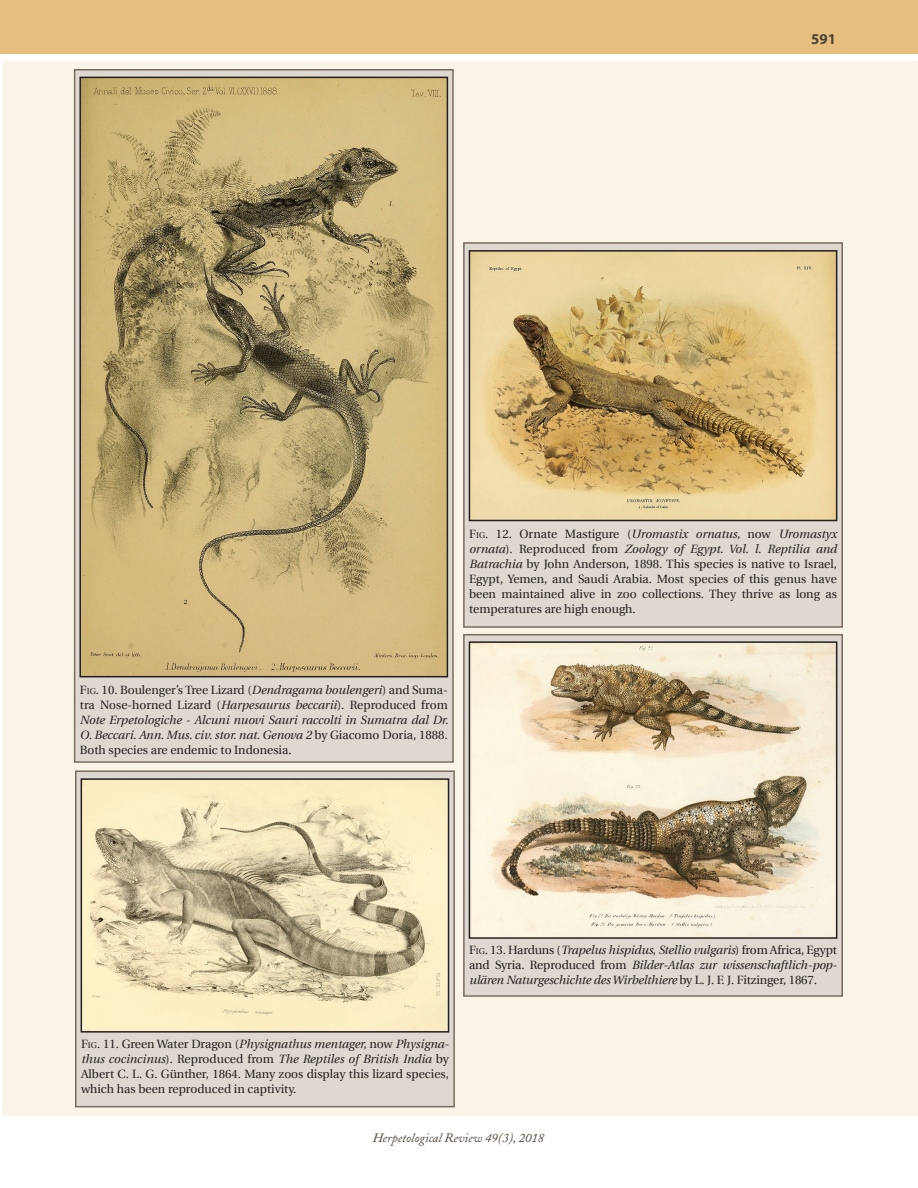
<style>
.page{position:relative;width:918px;height:1188px;background:#fff}
.page>*{position:absolute;margin:0;border:0;box-sizing:border-box;transform-origin:0 0}
.t1{font:700 15px "Myriad Pro";color:#504137}
.t2{font:italic 12.75px "Adobe Caslon";color:#504137}
.t3{font:12px/15px "Utopia";color:#231f20;text-align:justify}
.t4{font:italic 12px/15px "Utopia";letter-spacing:-.01em;color:#231f20;text-align:justify}
.s1{font-style:inherit}
.s2{font-size:8.4px}
.s3{font-style:italic}
.s4{font-style:normal}
.s5{font-style:normal;font-size:8.4px}
</style>
<div class="page">
<div style="left:0;top:0;width:918px;height:54px;background:#e6bf7f"></div>
<div style="left:3px;top:61px;width:915px;height:1055px;background:#faf4e8"></div>
<div style="left:74px;top:69px;width:380px;height:694px;background:#ded8d1;border:2px solid #7a6a5f"></div>
<img style="left:82px;top:80px;width:363px;height:594px">
<div style="left:79px;top:77px;width:369px;height:600px;border:2px solid #231f20"></div>
<div style="left:75px;top:770px;width:380px;height:337px;background:#ded8d1;border:2px solid #7a6a5f"></div>
<img style="left:84px;top:781px;width:362px;height:249px">
<div style="left:81px;top:778px;width:368px;height:255px;border:2px solid #231f20"></div>
<div style="left:463px;top:242px;width:380px;height:386px;background:#ded8d1;border:2px solid #7a6a5f"></div>
<img style="left:472px;top:253px;width:362px;height:265px">
<div style="left:469px;top:250px;width:368px;height:271px;border:2px solid #231f20"></div>
<div style="left:463px;top:634px;width:380px;height:363px;background:#ded8d1;border:2px solid #7a6a5f"></div>
<img style="left:472px;top:644px;width:362px;height:292px">
<div style="left:469px;top:641px;width:368px;height:298px;border:2px solid #231f20"></div>
<p class="t1" style="left:811px;top:29px;width:26px">591</p>
<p class="t3" style="left:469px;top:526px;width:369px"><span class="s1">F</span><span class="s2">ig</span><span class="s1">.</span> 12. Ornate Mastigure (<span class="s3">Uromastix ornatus,</span> now <span class="s3">Uromastyx ornata</span>). Reproduced from <span class="s3">Zoology of Egypt. Vol. l. Reptilia and Batrachia</span> by John Anderson, 1898<span class="s3">.</span> This species is native to Israel, Egypt, Yemen, and Saudi Arabia. Most species of this genus have been maintained alive in zoo collections. They thrive as long as temperatures are high enough.</p>
<p class="t4" style="left:80px;top:683px;width:370px"><span class="s4">F</span><span class="s5">ig</span><span class="s4">.</span> <span class="s4">10. Boulenger’s Tree Lizard (</span>Dendragama boulengeri<span class="s4">) and Suma&shy;tra Nose-horned Lizard (</span>Harpesaurus beccarii<span class="s4">). Reproduced from </span>Note Erpetologiche - Alcuni nuovi Sauri raccolti in Sumatra dal Dr.<br>O. Beccari. Ann. Mus. civ. stor. nat. Genova 2 <span class="s4">by Giacomo Doria, 1888</span>.<br><span class="s4">Both species are endemic to Indonesia.</span></p>
<p class="t4" style="left:469px;top:943px;width:369px"><span class="s4">F</span><span class="s5">ig</span><span class="s4">.</span> <span class="s4">13. Harduns (</span>Trapelus hispidus<span class="s4">,</span> Stellio vulgaris<span class="s4">) from Africa, Egypt and Syria. Reproduced from</span> Bilder-Atlas zur wissenschaftlich-pop&shy;ulären Naturgeschichte des Wirbelthiere <span class="s4">by L. J. F. J. Fitzinger, 1867</span>.</p>
<p class="t3" style="left:81px;top:1037px;width:369px"><span class="s1">F</span><span class="s2">ig</span><span class="s1">.</span> 11. Green Water Dragon (<span class="s3">Physignathus mentager,</span> now <span class="s3">Physigna&shy;thus cocincinus</span>). Reproduced from <span class="s3">The Reptiles of British India</span> by Albert C. L. G. Günther, 1864. Many zoos display this lizard species, which has been reproduced in captivity.</p>
<p class="t2" style="left:373px;top:1131px;width:173px">Herpetological Review 49(3), 2018</p>
</div>
